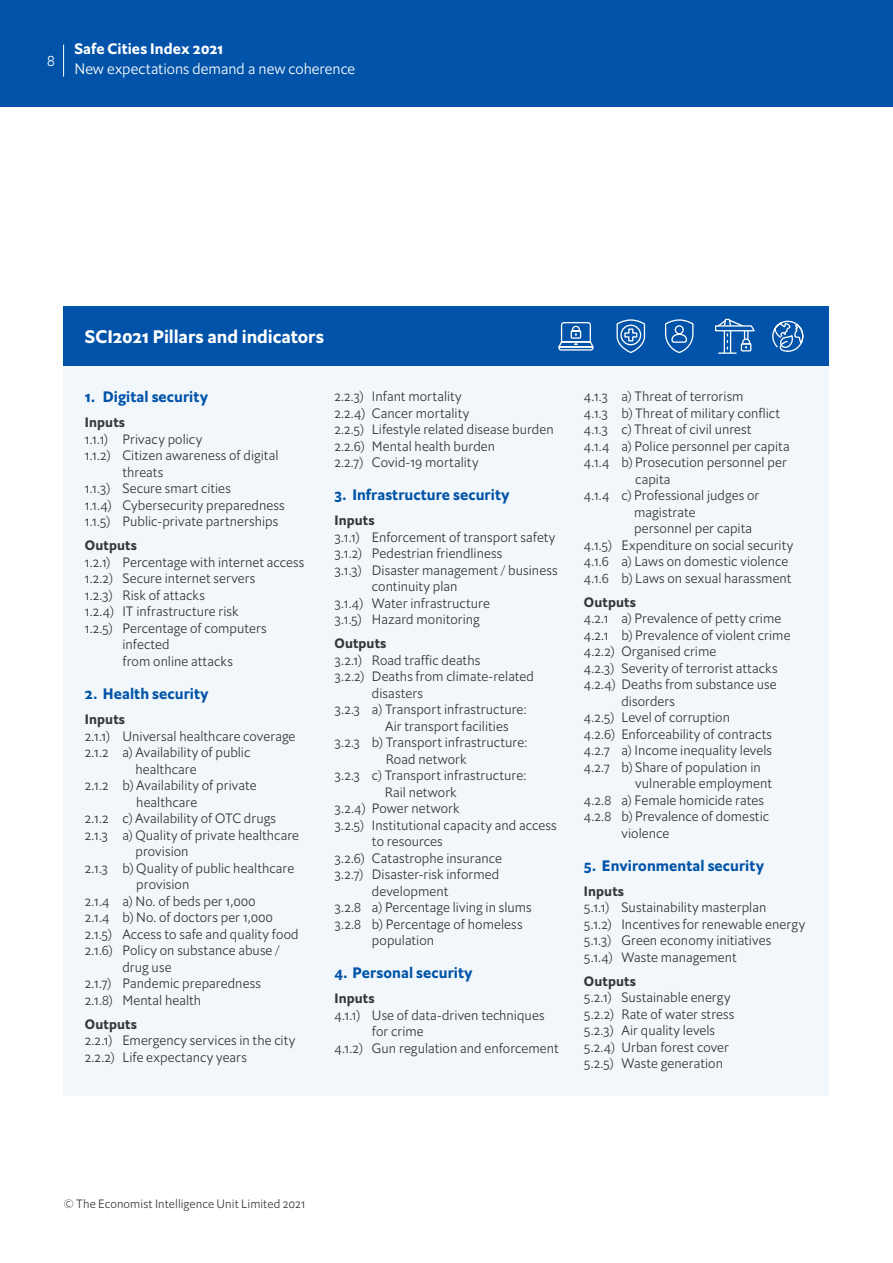
<style>
.page{position:relative;width:893px;height:1263px;background:#fff}
.page>*{position:absolute;margin:0;border:0;box-sizing:border-box;transform-origin:0 0}
.t1{font:700 18px "Econ Sans OS";letter-spacing:-.005em;color:#fff}
.t2{font:700 15px "Econ Sans OS";letter-spacing:.005em;color:#0053a8}
.t3{font:300 15px "Econ Sans OS";letter-spacing:.005em;color:#fff}
.t4{font:700 15px "Econ Sans OS";letter-spacing:.005em;color:#fff}
.t5{font:300 13.5px/16.5px "Econ Sans OS";letter-spacing:.005em;color:#363737}
.t6{font:700 13.5px "Econ Sans OS";letter-spacing:.01em;color:#363737}
.t7{font:300 12px "Econ Sans OS";letter-spacing:.01em;color:#3c3c3c}
</style>
<div class="page">
<div style="left:0;top:0;width:893px;height:106px;background:#0053a8"></div>
<hr style="left:63px;top:45px;width:1px;height:32px;background:#fff">
<div style="left:64px;top:328px;width:765px;height:768px;background:#f1f7fa"></div>
<div style="left:64px;top:306px;width:765px;height:60px;background:#0053a8"></div>
<svg style="left:772px;top:320px;width:32px;height:32px"></svg>
<svg style="left:665px;top:319px;width:29px;height:35px"></svg>
<svg style="left:715px;top:318px;width:40px;height:36px"></svg>
<svg style="left:558px;top:322px;width:36px;height:29px"></svg>
<svg style="left:616px;top:319px;width:30px;height:35px"></svg>
<p class="t3" style="left:47px;top:51px;width:9px">8</p>
<p class="t4" style="left:74px;top:39px;width:151px">Safe Cities Index 2021</p>
<p class="t3" style="left:74px;top:59px;width:282px">New expectations demand a new coherence</p>
<h1 class="t1" style="left:85px;top:325px;width:240px">SCI2021 Pillars and indicators</h1>
<p class="t2" style="left:85px;top:387px;width:125px">1. Digital security</p>
<p class="t6" style="left:85px;top:414px;width:42px">Inputs</p>
<p class="t5" style="left:85px;top:431px;width:119px">1.1.1) Privacy policy</p>
<p class="t5" style="left:85px;top:447px;width:195px">1.1.2) Citizen awareness of digital</p>
<p class="t5" style="left:122px;top:464px;width:42px">threats</p>
<p class="t5" style="left:85px;top:480px;width:147px">1.1.3) Secure smart cities</p>
<p class="t5" style="left:85px;top:497px;width:201px">1.1.4) Cybersecurity preparedness</p>
<p class="t5" style="left:85px;top:513px;width:195px">1.1.5) Public-private partnerships</p>
<p class="t6" style="left:85px;top:537px;width:53px">Outputs</p>
<p class="t5" style="left:85px;top:554px;width:221px">1.2.1) Percentage with internet access</p>
<p class="t5" style="left:85px;top:570px;width:172px">1.2.2) Secure internet servers</p>
<p class="t5" style="left:85px;top:587px;width:121px">1.2.3) Risk of attacks</p>
<p class="t5" style="left:85px;top:603px;width:155px">1.2.4) IT infrastructure risk</p>
<p class="t5" style="left:85px;top:620px;width:183px">1.2.5) Percentage of computers</p>
<p class="t5" style="left:122px;top:636px;width:49px">infected</p>
<p class="t5" style="left:122px;top:653px;width:112px">from online attacks</p>
<p class="t2" style="left:85px;top:684px;width:125px">2. Health security</p>
<p class="t6" style="left:85px;top:710px;width:42px">Inputs</p>
<p class="t5" style="left:85px;top:727px;width:212px">2.1.1) Universal healthcare coverage</p>
<p class="t5" style="left:85px;top:744px;width:167px">2.1.2 a) Availability of public</p>
<p class="t5" style="left:136px;top:760px;width:62px">healthcare</p>
<p class="t5" style="left:85px;top:777px;width:173px">2.1.2 b) Availability of private</p>
<p class="t5" style="left:136px;top:793px;width:62px">healthcare</p>
<p class="t5" style="left:85px;top:810px;width:193px">2.1.2 c) Availability of OTC drugs</p>
<p class="t5" style="left:85px;top:826px;width:216px">2.1.3 a) Quality of private healthcare</p>
<p class="t5" style="left:136px;top:843px;width:55px">provision</p>
<p class="t5" style="left:85px;top:859px;width:211px">2.1.3 b) Quality of public healthcare</p>
<p class="t5" style="left:136px;top:876px;width:55px">provision</p>
<p class="t5" style="left:85px;top:892px;width:172px">2.1.4 a) No. of beds per 1,000</p>
<p class="t5" style="left:85px;top:909px;width:189px">2.1.4 b) No. of doctors per 1,000</p>
<p class="t5" style="left:85px;top:925px;width:215px">2.1.5) Access to safe and quality food</p>
<p class="t5" style="left:85px;top:942px;width:196px">2.1.6) Policy on substance abuse /</p>
<p class="t5" style="left:122px;top:958px;width:51px">drug use</p>
<p class="t5" style="left:85px;top:975px;width:177px">2.1.7) Pandemic preparedness</p>
<p class="t5" style="left:85px;top:991px;width:118px">2.1.8) Mental health</p>
<p class="t6" style="left:85px;top:1015px;width:53px">Outputs</p>
<p class="t5" style="left:85px;top:1032px;width:212px">2.2.1) Emergency services in the city<br>2.2.2) Life expectancy years</p>
<p class="t5" style="left:334px;top:388px;width:221px">2.2.3) Infant mortality<br>2.2.4) Cancer mortality<br>2.2.5) Lifestyle related disease burden<br>2.2.6) Mental health burden<br>2.2.7) Covid-19 mortality</p>
<p class="t2" style="left:334px;top:485px;width:177px">3. Infrastructure security</p>
<p class="t6" style="left:334px;top:512px;width:42px">Inputs</p>
<p class="t5" style="left:334px;top:529px;width:222px">3.1.1) Enforcement of transport safety</p>
<p class="t5" style="left:334px;top:545px;width:169px">3.1.2) Pedestrian friendliness</p>
<p class="t5" style="left:334px;top:562px;width:225px">3.1.3) Disaster management / business</p>
<p class="t5" style="left:372px;top:578px;width:87px">continuity plan</p>
<p class="t5" style="left:334px;top:595px;width:157px">3.1.4) Water infrastructure</p>
<p class="t5" style="left:334px;top:611px;width:147px">3.1.5) Hazard monitoring</p>
<p class="t6" style="left:334px;top:635px;width:53px">Outputs</p>
<p class="t5" style="left:334px;top:652px;width:147px">3.2.1) Road traffic deaths</p>
<p class="t5" style="left:334px;top:668px;width:201px">3.2.2) Deaths from climate-related</p>
<p class="t5" style="left:372px;top:685px;width:52px">disasters</p>
<p class="t5" style="left:334px;top:701px;width:193px">3.2.3 a) Transport infrastructure:</p>
<p class="t5" style="left:385px;top:718px;width:125px">Air transport facilities</p>
<p class="t5" style="left:334px;top:734px;width:194px">3.2.3 b) Transport infrastructure:</p>
<p class="t5" style="left:386px;top:751px;width:82px">Road network</p>
<p class="t5" style="left:334px;top:767px;width:193px">3.2.3 c) Transport infrastructure:</p>
<p class="t5" style="left:385px;top:784px;width:73px">Rail network</p>
<p class="t5" style="left:334px;top:800px;width:127px">3.2.4) Power network</p>
<p class="t5" style="left:334px;top:817px;width:224px">3.2.5) Institutional capacity and access</p>
<p class="t5" style="left:372px;top:833px;width:72px">to resources</p>
<p class="t5" style="left:334px;top:850px;width:169px">3.2.6) Catastrophe insurance</p>
<p class="t5" style="left:334px;top:866px;width:166px">3.2.7) Disaster-risk informed</p>
<p class="t5" style="left:372px;top:883px;width:78px">development</p>
<p class="t5" style="left:334px;top:899px;width:199px">3.2.8 a) Percentage living in slums</p>
<p class="t5" style="left:334px;top:916px;width:189px">3.2.8 b) Percentage of homeless</p>
<p class="t5" style="left:372px;top:932px;width:64px">population</p>
<p class="t2" style="left:334px;top:963px;width:140px">4. Personal security</p>
<p class="t6" style="left:334px;top:990px;width:42px">Inputs</p>
<p class="t5" style="left:334px;top:1007px;width:212px">4.1.1) Use of data-driven techniques</p>
<p class="t5" style="left:372px;top:1023px;width:53px">for crime</p>
<p class="t5" style="left:334px;top:1040px;width:226px">4.1.2) Gun regulation and enforcement</p>
<p class="t5" style="left:584px;top:388px;width:161px">4.1.3 a) Threat of terrorism</p>
<p class="t5" style="left:584px;top:405px;width:198px">4.1.3 b) Threat of military conflict</p>
<p class="t5" style="left:584px;top:421px;width:169px">4.1.3 c) Threat of civil unrest</p>
<p class="t5" style="left:584px;top:438px;width:207px">4.1.4 a) Police personnel per capita</p>
<p class="t5" style="left:584px;top:454px;width:204px">4.1.4 b) Prosecution personnel per</p>
<p class="t5" style="left:635px;top:471px;width:37px">capita</p>
<p class="t5" style="left:584px;top:487px;width:177px">4.1.4 c) Professional judges or</p>
<p class="t5" style="left:634px;top:504px;width:63px">magistrate</p>
<p class="t5" style="left:634px;top:520px;width:119px">personnel per capita</p>
<p class="t5" style="left:584px;top:537px;width:211px">4.1.5) Expenditure on social security</p>
<p class="t5" style="left:584px;top:553px;width:206px">4.1.6 a) Laws on domestic violence</p>
<p class="t5" style="left:584px;top:570px;width:209px">4.1.6 b) Laws on sexual harassment</p>
<p class="t6" style="left:584px;top:593px;width:53px">Outputs</p>
<p class="t5" style="left:584px;top:610px;width:199px">4.2.1 a) Prevalence of petty crime</p>
<p class="t5" style="left:584px;top:627px;width:208px">4.2.1 b) Prevalence of violent crime</p>
<p class="t5" style="left:584px;top:643px;width:134px">4.2.2) Organised crime</p>
<p class="t5" style="left:584px;top:660px;width:195px">4.2.3) Severity of terrorist attacks</p>
<p class="t5" style="left:584px;top:676px;width:194px">4.2.4) Deaths from substance use</p>
<p class="t5" style="left:621px;top:693px;width:55px">disorders</p>
<p class="t5" style="left:584px;top:709px;width:148px">4.2.5) Level of corruption</p>
<p class="t5" style="left:584px;top:726px;width:190px">4.2.6) Enforceability of contracts</p>
<p class="t5" style="left:584px;top:742px;width:190px">4.2.7 a) Income inequality levels</p>
<p class="t5" style="left:584px;top:759px;width:178px">4.2.7 b) Share of population in</p>
<p class="t5" style="left:635px;top:775px;width:138px">vulnerable employment</p>
<p class="t5" style="left:584px;top:792px;width:181px">4.2.8 a) Female homicide rates</p>
<p class="t5" style="left:584px;top:808px;width:187px">4.2.8 b) Prevalence of domestic</p>
<p class="t5" style="left:621px;top:825px;width:49px">violence</p>
<p class="t2" style="left:584px;top:856px;width:182px">5. Environmental security</p>
<p class="t6" style="left:584px;top:882px;width:42px">Inputs</p>
<p class="t5" style="left:584px;top:899px;width:223px">5.1.1) Sustainability masterplan<br>5.1.2) Incentives for renewable energy 5.1.3) Green economy initiatives<br>5.1.4) Waste management</p>
<p class="t6" style="left:584px;top:972px;width:53px">Outputs</p>
<p class="t5" style="left:584px;top:989px;width:152px">5.2.1) Sustainable energy<br>5.2.2) Rate of water stress<br>5.2.3) Air quality levels<br>5.2.4) Urban forest cover<br>5.2.5) Waste generation</p>
<p class="t7" style="left:64px;top:1196px;width:243px">© The Economist Intelligence Unit Limited 2021</p>
</div>
